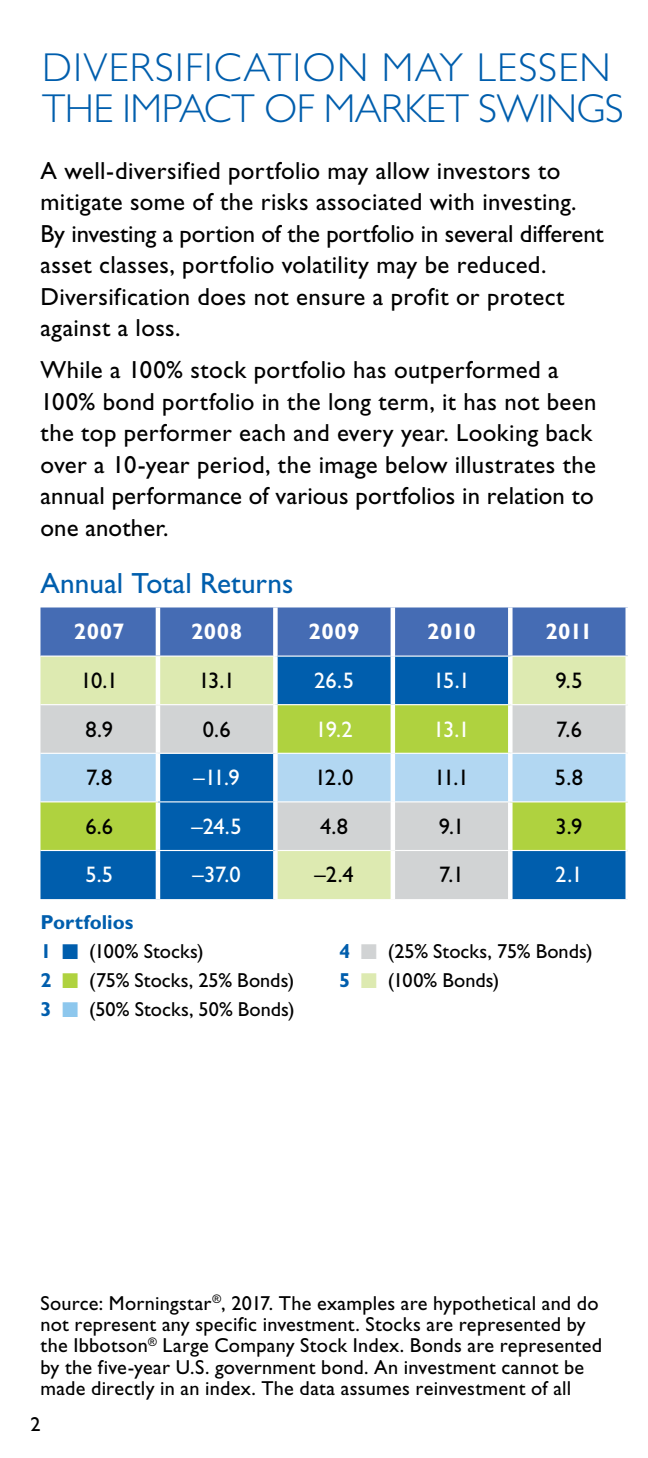
<style>
.page{position:relative;width:648px;height:1458px;background:#fff}
.page>*{position:absolute;margin:0;border:0;box-sizing:border-box;transform-origin:0 0}
.Headline{font:300 40.5px/40.5px "Gill Sans Std";letter-spacing:.01em;color:#005ead}
.Subhead{font:29.25px "Gill Sans Std";color:#005ead}
.Text_11_14{font:24.75px/31.5px "Gill Sans Std";letter-spacing:.015em;color:#000}
.t1{font:22.5px "Gill Sans Std";letter-spacing:-.055em;color:#000}
.t2{font:22.5px "Gill Sans Std";letter-spacing:-.045em;color:#fff}
.t3{font:700 22.5px "Gill Sans Std";letter-spacing:.015em;color:#fff}
.Disclosure{font:20.25px/21.4px "Gill Sans Std";letter-spacing:.01em;color:#000}
.t4{font:700 20.25px "Gill Sans Std";color:#005ead}
.s1{font-weight:700;color:#005ead}
.s2{color:#005ead}
.s3{color:#afd23f}
.s4{color:#8dc7ed}
.s5{color:#d1d3d4}
.s6{color:#ddeab1}
</style>
<div class="page">
<svg style="left:40px;top:657px;width:586px;height:47px;fill:#ddeab1"></svg>
<svg style="left:40px;top:850px;width:586px;height:49px;fill:#005ead"></svg>
<svg style="left:40px;top:705px;width:586px;height:145px;fill:#d1d3d4"></svg>
<hr style="left:156px;top:657px;width:4px;height:47px;background:#fff">
<div style="left:508px;top:657px;width:5px;height:47px;background:#fff"></div>
<hr style="left:156px;top:705px;width:4px;height:48px;background:#fff">
<div style="left:508px;top:705px;width:5px;height:48px;background:#fff"></div>
<hr style="left:156px;top:802px;width:4px;height:48px;background:#fff">
<div style="left:508px;top:802px;width:5px;height:48px;background:#fff"></div>
<hr style="left:156px;top:851px;width:4px;height:48px;background:#fff">
<div style="left:508px;top:851px;width:5px;height:48px;background:#fff"></div>
<div style="left:40px;top:608px;width:588px;height:49px;background:#456cb4"></div>
<svg style="left:40px;top:753px;width:588px;height:49px"></svg>
<hr style="left:40px;top:850px;width:118px;height:1px;background:#fff">
<hr style="left:158px;top:850px;width:115px;height:1px;background:#fff">
<hr style="left:278px;top:850px;width:113px;height:1px;background:#fff">
<hr style="left:395px;top:850px;width:115px;height:1px;background:#fff">
<hr style="left:510px;top:850px;width:118px;height:1px;background:#fff">
<div style="left:273px;top:608px;width:5px;height:48px;background:#fff"></div>
<hr style="left:391px;top:608px;width:4px;height:48px;background:#fff">
<div style="left:273px;top:656px;width:5px;height:49px;background:#fff"></div>
<hr style="left:391px;top:656px;width:4px;height:49px;background:#fff">
<div style="left:273px;top:705px;width:5px;height:48px;background:#fff"></div>
<hr style="left:391px;top:705px;width:4px;height:48px;background:#fff">
<div style="left:273px;top:753px;width:5px;height:49px;background:#fff"></div>
<hr style="left:391px;top:753px;width:4px;height:49px;background:#fff">
<div style="left:273px;top:802px;width:5px;height:48px;background:#fff"></div>
<hr style="left:391px;top:802px;width:4px;height:48px;background:#fff">
<div style="left:273px;top:851px;width:5px;height:48px;background:#fff"></div>
<hr style="left:391px;top:851px;width:4px;height:48px;background:#fff">
<p class="Headline" style="left:42px;top:48px;width:583px">DIVERSIFICATION MAY LESSEN<br>THE IMPACT OF MARKET SWINGS</p>
<p class="Text_11_14" style="left:40px;top:155px;width:565px">A well-diversified portfolio may allow investors to mitigate some of the risks associated with investing.<br>By investing a portion of the portfolio in several different asset classes, portfolio volatility may be reduced.<br>Diversification does not ensure a profit or protect against a loss.</p>
<p class="Text_11_14" style="left:40px;top:354px;width:558px">While a 100% stock portfolio has outperformed a 100% bond portfolio in the long term, it has not been the top performer each and every year. Looking back over a 10-year period, the image below illustrates the annual performance of various portfolios in relation to one another.</p>
<p class="Subhead" style="left:40px;top:567px;width:254px">Annual Total Returns</p>
<p class="t3" style="left:74px;top:619px;width:52px">2007</p>
<p class="t3" style="left:191px;top:619px;width:53px">2008</p>
<p class="t3" style="left:309px;top:619px;width:52px">2009</p>
<p class="t3" style="left:427px;top:619px;width:50px">2010</p>
<p class="t3" style="left:545px;top:619px;width:49px">2011</p>
<p class="t1" style="left:81px;top:668px;width:39px">10.1</p>
<p class="t1" style="left:198px;top:668px;width:38px">13.1</p>
<p class="t2" style="left:314px;top:668px;width:41px">26.5</p>
<p class="t2" style="left:433px;top:668px;width:38px">15.1</p>
<p class="t1" style="left:555px;top:668px;width:29px">9.5</p>
<p class="t1" style="left:85px;top:716px;width:29px">8.9</p>
<p class="t1" style="left:203px;top:716px;width:29px">0.6</p>
<p class="t2" style="left:316px;top:716px;width:39px">19.2</p>
<p class="t2" style="left:433px;top:716px;width:38px">13.1</p>
<p class="t1" style="left:556px;top:716px;width:27px">7.6</p>
<p class="t1" style="left:86px;top:765px;width:28px">7.8</p>
<p class="t2" style="left:194px;top:765px;width:48px">–11.9</p>
<p class="t1" style="left:315px;top:765px;width:40px">12.0</p>
<p class="t1" style="left:434px;top:765px;width:36px">11.1</p>
<p class="t1" style="left:555px;top:765px;width:30px">5.8</p>
<p class="t1" style="left:86px;top:813px;width:29px">6.6</p>
<p class="t2" style="left:191px;top:813px;width:52px">–24.5</p>
<p class="t1" style="left:320px;top:813px;width:30px">4.8</p>
<p class="t1" style="left:439px;top:813px;width:27px">9.1</p>
<p class="t1" style="left:556px;top:813px;width:29px">3.9</p>
<p class="t2" style="left:86px;top:862px;width:29px">5.5</p>
<p class="t2" style="left:192px;top:862px;width:50px">–37.0</p>
<p class="t1" style="left:314px;top:862px;width:41px">–2.4</p>
<p class="t1" style="left:439px;top:862px;width:26px">7.1</p>
<p class="t2" style="left:555px;top:862px;width:29px">2.1</p>
<p class="t4" style="left:40px;top:910px;width:94px">Portfolios</p>
<p class="Disclosure" style="left:40px;top:941px;width:165px"><span class="s1">1</span> <span class="s2">■</span> (100% Stocks)</p>
<p class="Disclosure" style="left:40px;top:970px;width:255px"><span class="s1">2</span> <span class="s3">■</span> (75% Stocks, 25% Bonds)</p>
<p class="Disclosure" style="left:40px;top:999px;width:256px"><span class="s1">3</span> <span class="s4">■</span> (50% Stocks, 50% Bonds)</p>
<p class="Disclosure" style="left:339px;top:941px;width:255px"><span class="s1">4</span> <span class="s5">■</span> (25% Stocks, 75% Bonds)</p>
<p class="Disclosure" style="left:339px;top:970px;width:162px"><span class="s1">5</span> <span class="s6">■</span> (100% Bonds)</p>
<p class="Disclosure" style="left:40px;top:1292px;width:563px">Source: Morningstar<sup>®</sup>, 2017. The examples are hypothetical and do not represent any specific investment. Stocks are represented by the Ibbotson<sup>®</sup> Large Company Stock Index. Bonds are represented by the five-year U.S. government bond. An investment cannot be made directly in an index. The data assumes reinvestment of all</p>
<p class="Disclosure" style="left:30px;top:1414px;width:12px">2</p>
</div>
